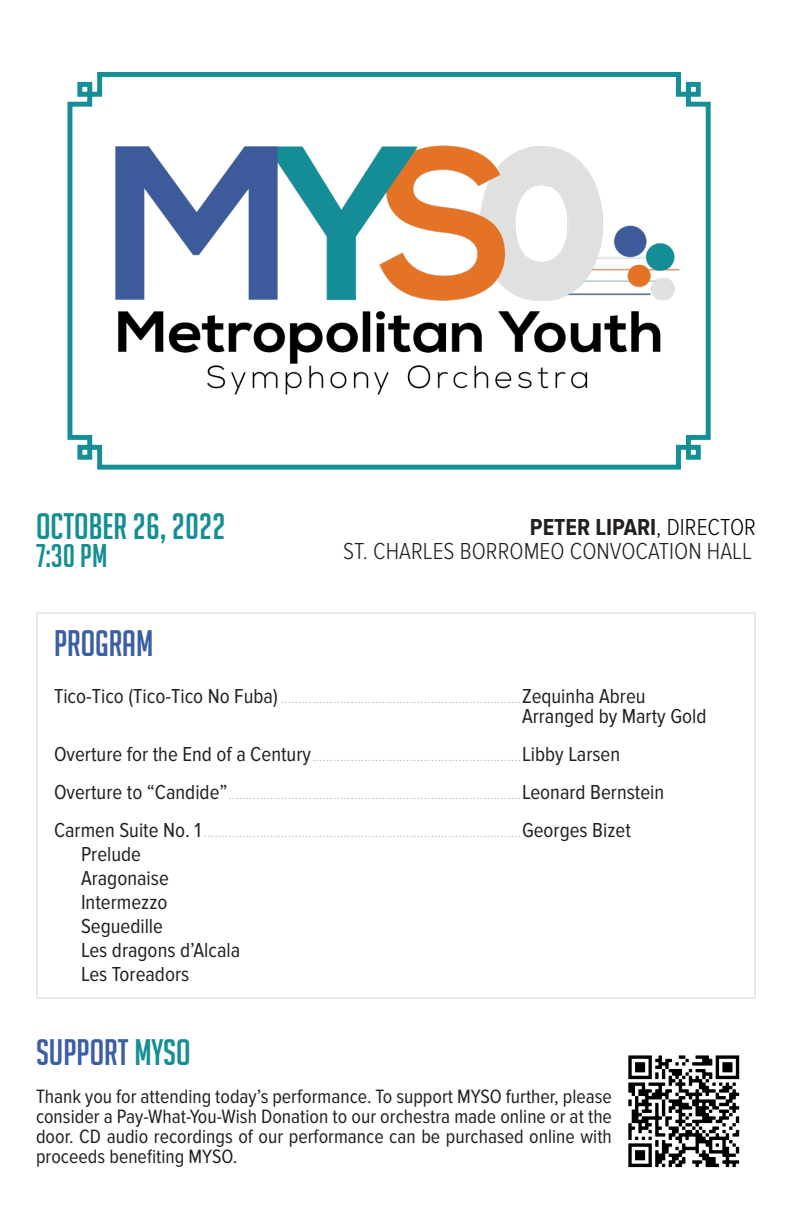
<style>
.page{position:relative;width:792px;height:1224px;background:#fff}
.page>*{position:absolute;margin:0;border:0;box-sizing:border-box;transform-origin:0 0}
.Date{font:36px "Big Noodle Titling";color:#168e96}
.Large_Title{font:36px "Big Noodle Titling";color:#3b5fa4}
.Large_Title_with_Spa{font:36px "Big Noodle Titling";color:#3b5fa4}
.Time_Place{font:32px "Big Noodle Titling";color:#168e96}
.Time_Place-2{font:300 24px "Proxima Nova Cond";color:#231f20}
.Date-2{font:700 24px "Proxima Nova Cond";color:#231f20}
.Program_Level_2_-_Ro{font:21px "Proxima Nova Cond";color:#231f20}
.Arrange{font:21px "Proxima Nova Cond";color:#231f20}
.Small_Description_On{font:20px/20px "Proxima Nova Cond";color:#231f20;text-align:justify}
.Program_Level_1_-_Ma{font:300 16px "Proxima Nova Cond";color:#b7b6b8}
.s1{font-weight:300;color:#000}
.s2{font-weight:400;font-size:21px;color:#231f20}
.s3{color:#168e96}
</style>
<div class="page">
<div style="left:36px;top:612px;width:720px;height:387px;border:2px solid #ece9ea"></div>
<svg style="left:67px;top:72px;width:644px;height:398px"></svg>
<img style="left:91px;top:88px;width:596px;height:351px">
<img style="left:628px;top:1055px;width:112px;height:113px">
<p class="Date" style="left:36px;top:507px;width:191px">OCTOBER 26, 2022</p>
<p class="Date-2" style="left:530px;top:514px;width:228px">PETER LIPARI<span class="s1">, DIRECTOR</span></p>
<p class="Time_Place" style="left:36px;top:538px;width:73px">7:30 PM</p>
<p class="Time_Place-2" style="left:343px;top:538px;width:410px">ST. CHARLES BORROMEO CONVOCATION HALL</p>
<p class="Large_Title_with_Spa" style="left:54px;top:624px;width:101px">PROGRAM</p>
<p class="Program_Level_1_-_Ma" style="left:54px;top:689px;width:593px"><span class="s2">Tico-Tico (Tico-Tico No Fuba)</span> .....................................................................<span class="s2">Zequinha Abreu</span></p>
<p class="Arrange" style="left:522px;top:704px;width:186px">Arranged by Marty Gold</p>
<p class="Program_Level_1_-_Ma" style="left:54px;top:747px;width:568px"><span class="s2">Overture for the End of a Century</span>............................................................<span class="s2">Libby Larsen</span></p>
<p class="Program_Level_1_-_Ma" style="left:54px;top:785px;width:612px"><span class="s2">Overture to “Candide”</span>....................................................................................<span class="s2">Leonard Bernstein</span></p>
<p class="Program_Level_1_-_Ma" style="left:54px;top:823px;width:578px"><span class="s2">Carmen Suite No. 1</span> ...........................................................................................<span class="s2">Georges Bizet</span></p>
<p class="Program_Level_2_-_Ro" style="left:81px;top:842px;width:62px">Prelude</p>
<p class="Program_Level_2_-_Ro" style="left:81px;top:866px;width:89px">Aragonaise</p>
<p class="Program_Level_2_-_Ro" style="left:81px;top:890px;width:88px">Intermezzo</p>
<p class="Program_Level_2_-_Ro" style="left:81px;top:914px;width:84px">Seguedille</p>
<p class="Program_Level_2_-_Ro" style="left:81px;top:938px;width:161px">Les dragons d’Alcala</p>
<p class="Program_Level_2_-_Ro" style="left:81px;top:962px;width:110px">Les Toreadors</p>
<p class="Large_Title" style="left:36px;top:1033px;width:156px">SUPPORT <span class="s3">MYSO</span></p>
<p class="Small_Description_On" style="left:36px;top:1087px;width:578px">Thank you for attending today’s performance. To support MYSO further, please consider a Pay-What-You-Wish Donation to our orchestra made online or at the door. CD audio recordings of our performance can be purchased online with proceeds benefiting MYSO.</p>
</div>
